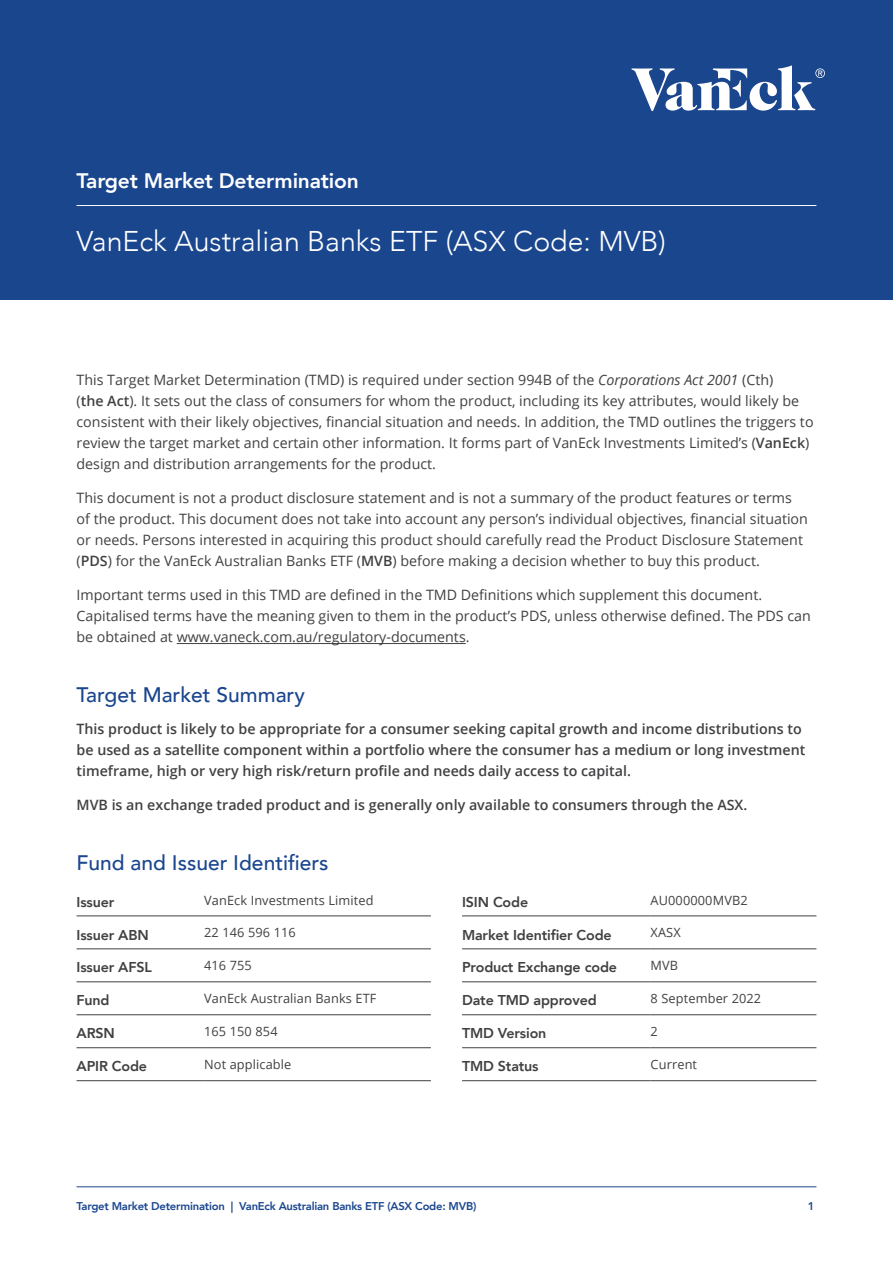
<style>
.page{position:relative;width:893px;height:1263px;background:#fff}
.page>*{position:absolute;margin:0;border:0;box-sizing:border-box;transform-origin:0 0}
.Heading_1{font:300 28.5px "Avenir";color:#fff}
.Heading_2{font:500 21px "Avenir";color:#1a468e}
.Intro_Para{font:800 21px "Avenir";letter-spacing:-.01em;color:#fff}
.Body_copy{font:14.25px/21px "Open Sans";color:#414042}
.Body_copy-2{font:600 14.25px/21px "Open Sans";color:#414042}
.Table_Heading{font:800 14.25px "Avenir";letter-spacing:-.01em;color:#414042}
.Table_Text{font:12.75px "Open Sans";letter-spacing:.01em;color:#414042}
.Table_Text-2{font:12.75px "Open Sans";color:#414042}
.t1{font:800 11.25px "Avenir";letter-spacing:-.02em;color:#1a468e}
.s1{font-style:italic}
.s2{font-weight:600}
.s3{font-style:inherit}
</style>
<div class="page">
<hr style="left:77px;top:1186px;width:739px;height:1px;background:#1a468e">
<div style="left:0;top:0;width:893px;height:299px;background:#1a468e"></div>
<svg style="left:631px;top:65px;width:194px;height:46px"></svg>
<hr style="left:77px;top:205px;width:739px;height:1px;background:#fff">
<hr style="left:177px;top:643px;width:289px;height:1px;background:#414042">
<hr style="left:204px;top:948px;width:227px;height:1px;background:#414042">
<hr style="left:462px;top:948px;width:189px;height:1px;background:#414042">
<hr style="left:651px;top:948px;width:165px;height:1px;background:#414042">
<hr style="left:77px;top:981px;width:127px;height:1px;background:#414042">
<hr style="left:204px;top:981px;width:227px;height:1px;background:#414042">
<hr style="left:462px;top:981px;width:189px;height:1px;background:#414042">
<hr style="left:651px;top:981px;width:165px;height:1px;background:#414042">
<hr style="left:77px;top:1014px;width:127px;height:1px;background:#414042">
<hr style="left:204px;top:1014px;width:227px;height:1px;background:#414042">
<hr style="left:462px;top:1014px;width:189px;height:1px;background:#414042">
<hr style="left:651px;top:1014px;width:165px;height:1px;background:#414042">
<hr style="left:77px;top:1047px;width:127px;height:1px;background:#414042">
<hr style="left:204px;top:1047px;width:227px;height:1px;background:#414042">
<hr style="left:462px;top:1047px;width:189px;height:1px;background:#414042">
<hr style="left:651px;top:1047px;width:165px;height:1px;background:#414042">
<hr style="left:77px;top:1080px;width:127px;height:1px;background:#414042">
<hr style="left:204px;top:1080px;width:227px;height:1px;background:#414042">
<hr style="left:462px;top:1080px;width:189px;height:1px;background:#414042">
<hr style="left:651px;top:1080px;width:165px;height:1px;background:#414042">
<hr style="left:77px;top:948px;width:127px;height:1px;background:#414042">
<hr style="left:77px;top:916px;width:127px;height:1px;background:#414042">
<hr style="left:204px;top:916px;width:227px;height:1px;background:#414042">
<hr style="left:462px;top:916px;width:189px;height:1px;background:#414042">
<hr style="left:651px;top:916px;width:165px;height:1px;background:#414042">
<p class="Intro_Para" style="left:77px;top:165px;width:284px">Target Market Determination</p>
<p class="Heading_1" style="left:77px;top:224px;width:591px">VanEck Australian Banks ETF (ASX Code: MVB)</p>
<p class="Body_copy" style="left:77px;top:369px;width:739px">This Target Market Determination (TMD) is required under section 994B of the <span class="s1">Corporations Act 2001</span> (Cth)<br>(<span class="s2">the Act</span>). It sets out the class of consumers for whom the product, including its key attributes, would likely be consistent with their likely objectives, financial situation and needs. In addition, the TMD outlines the triggers to review the target market and certain other information. It forms part of VanEck Investments Limited’s (<span class="s2">VanEck</span>) design and distribution arrangements for the product.</p>
<p class="Body_copy" style="left:77px;top:487px;width:733px">This document is not a product disclosure statement and is not a summary of the product features or terms of the product. This document does not take into account any person’s individual objectives, financial situation or needs. Persons interested in acquiring this product should carefully read the Product Disclosure Statement (<span class="s2">PDS</span>) for the VanEck Australian Banks ETF (<span class="s2">MVB</span>) before making a decision whether to buy this product.</p>
<p class="Body_copy" style="left:77px;top:584px;width:736px">Important terms used in this TMD are defined in the TMD Definitions which supplement this document.<br>Capitalised terms have the meaning given to them in the product’s PDS, unless otherwise defined. The PDS can be obtained at www.vaneck.com.au/regulatory-documents.</p>
<p class="Heading_2" style="left:77px;top:677px;width:230px">Target Market Summary</p>
<p class="Body_copy-2" style="left:77px;top:718px;width:730px">This product is likely to be appropriate for a consumer seeking capital growth and income distributions to be used as a satellite component within a portfolio where the consumer has a medium or long investment timeframe, high or very high risk/return profile and needs daily access to capital.</p>
<p class="Body_copy-2" style="left:77px;top:794px;width:672px">MVB is an exchange traded product and is generally only available to consumers through the ASX.</p>
<p class="Heading_2" style="left:77px;top:845px;width:254px">Fund and Issuer Identifiers</p>
<p class="Table_Heading" style="left:77px;top:891px;width:39px">Issuer</p>
<p class="Table_Text" style="left:204px;top:892px;width:171px">VanEck Investments Limited</p>
<p class="Table_Heading" style="left:462px;top:891px;width:68px">ISIN Code</p>
<p class="Table_Text" style="left:651px;top:892px;width:99px">AU000000MVB2</p>
<p class="Table_Heading" style="left:77px;top:923px;width:74px">Issuer ABN</p>
<p class="Table_Text" style="left:204px;top:924px;width:93px">22 146 596 116</p>
<p class="Table_Heading" style="left:462px;top:923px;width:151px">Market Identifier Code</p>
<p class="Table_Text" style="left:651px;top:924px;width:32px">XASX</p>
<p class="Table_Heading" style="left:77px;top:956px;width:77px">Issuer AFSL</p>
<p class="Table_Text" style="left:204px;top:957px;width:49px">416 755</p>
<p class="Table_Heading" style="left:462px;top:956px;width:156px">Product Exchange code</p>
<p class="Table_Text" style="left:651px;top:957px;width:29px">MVB</p>
<p class="Table_Heading" style="left:77px;top:989px;width:35px">Fund</p>
<p class="Table_Text" style="left:204px;top:990px;width:174px">VanEck Australian Banks ETF</p>
<p class="Table_Heading" style="left:462px;top:989px;width:136px">Date TMD approved</p>
<p class="Table_Text" style="left:651px;top:990px;width:112px"><span class="s3">8</span> September 202<span class="s3">2</span></p>
<p class="Table_Heading" style="left:77px;top:1022px;width:40px">ARSN</p>
<p class="Table_Text" style="left:204px;top:1023px;width:75px">165 150 854</p>
<p class="Table_Heading" style="left:462px;top:1022px;width:86px">TMD Version</p>
<p class="Table_Text-2" style="left:651px;top:1023px;width:9px">2</p>
<p class="Table_Heading" style="left:77px;top:1055px;width:72px">APIR Code</p>
<p class="Table_Text" style="left:204px;top:1056px;width:89px">Not applicable</p>
<p class="Table_Heading" style="left:462px;top:1055px;width:78px">TMD Status</p>
<p class="Table_Text" style="left:651px;top:1056px;width:48px">Current</p>
<p class="t1" style="left:77px;top:1197px;width:401px">Target Market Determination | VanEck Australian Banks ETF (ASX Code: MVB)</p>
<p class="t1" style="left:808px;top:1197px;width:8px">1</p>
</div>
